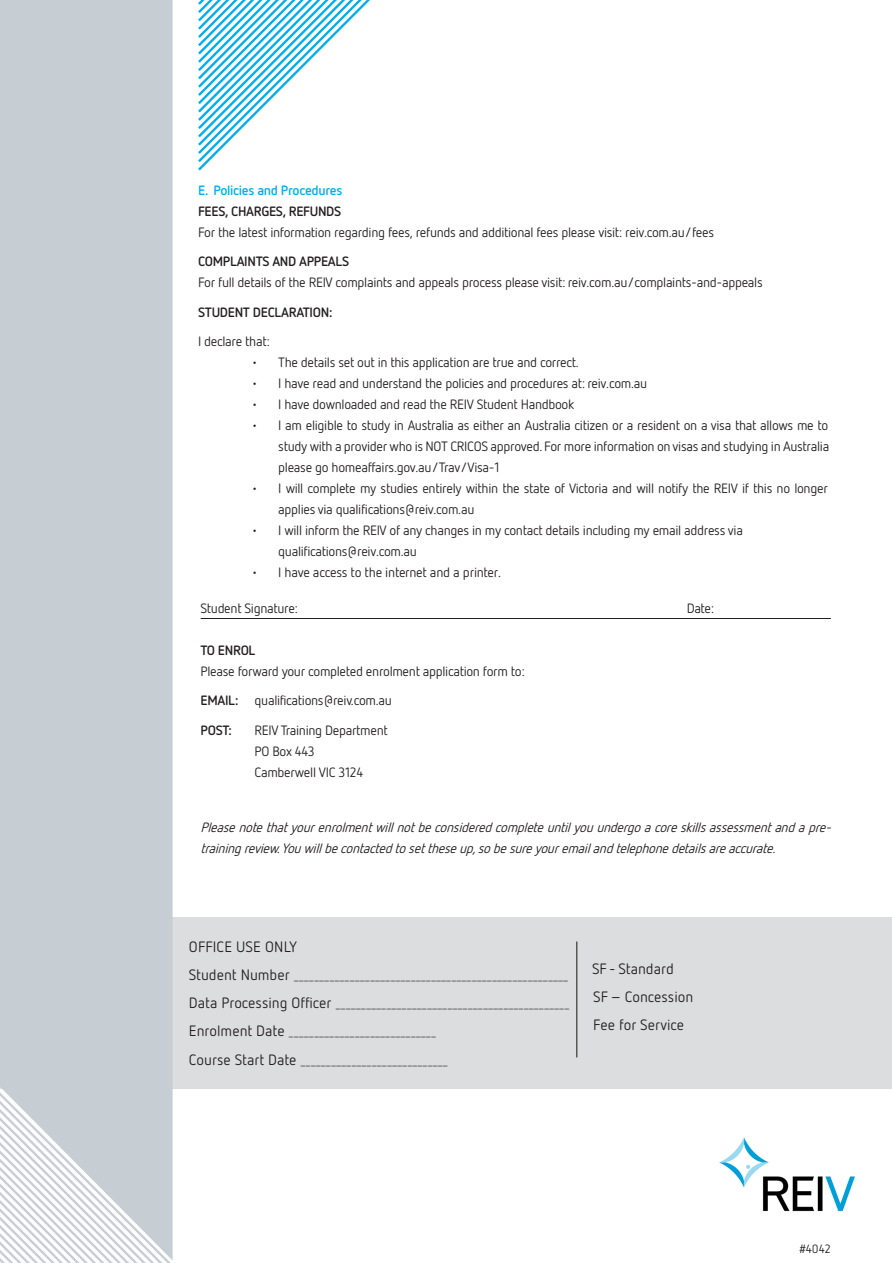
<style>
.page{position:relative;width:893px;height:1263px;background:#fff}
.page>*{position:absolute;margin:0;border:0;box-sizing:border-box;transform-origin:0 0}
.t1{font:15px/28.2px "Netto OT";color:#231f20}
.t2{font:13.5px/21px "Netto OT";letter-spacing:-.025em;color:#231f20}
.t3{font:italic 13.5px/21px "Netto OT";color:#231f20}
.t4{font:700 13.5px/29.5px "Netto OT";letter-spacing:-.025em;color:#231f20}
.t5{font:12px "Netto OT";color:#221e1f}
.t6{font:9px "Netto OT";color:#231f20}
.s1{font-weight:700;color:#00aeef}
.s2{font-weight:700}
.s3{font-weight:400}
.s4{font-size:15px}
</style>
<div class="page">
<hr style="left:201px;top:618px;width:630px;height:1px;background:#231f20">
<div style="left:0;top:916px;width:892px;height:172px;background:#dcdddf"></div>
<hr style="left:576px;top:941px;width:1px;height:116px;background:#231f20">
<svg style="left:0;top:916px;width:330px;height:347px"></svg>
<div style="left:0;top:0;width:173px;height:1260px;background:#c6ced4"></div>
<svg style="left:198px;top:0;width:172px;height:170px"></svg>
<img style="left:719px;top:1137px;width:136px;height:75px">
<p class="t2" style="left:198px;top:179px;width:518px"><span class="s1">E. Policies and Procedures<br></span><span class="s2">FEES, CHARGES, REFUNDS<br></span>For the latest information regarding fees, refunds and additional fees please visit: reiv.com.au/fees</p>
<p class="t2" style="left:198px;top:251px;width:566px"><span class="s2">COMPLAINTS AND APPEALS<br></span>For full details of the REIV complaints and appeals process please visit: reiv.com.au/complaints-and-appeals</p>
<p class="t4" style="left:198px;top:297px;width:136px">STUDENT DECLARATION:<br><span class="s3">I declare that:</span></p>
<p class="t2" style="left:251px;top:351px;width:329px">• The details set out in this application are true and correct.</p>
<p class="t2" style="left:251px;top:372px;width:397px">• I have read and understand the policies and procedures at: reiv.com.au</p>
<p class="t2" style="left:251px;top:393px;width:325px">• I have downloaded and read the REIV Student Handbook</p>
<p class="t2" style="left:278px;top:414px;width:552px;text-align:justify;text-indent:-27px">• I am eligible to study in Australia as either an Australia citizen or a resident on a visa that allows me to study with a provider who is NOT CRICOS approved. For more information on visas and studying in Australia please go homeaffairs.gov.au/Trav/Visa-1</p>
<p class="t2" style="left:278px;top:477px;width:551px;text-indent:-27px">• I will complete my studies entirely within the state of Victoria and will notify the REIV if this no longer applies via qualifications@reiv.com.au</p>
<p class="t2" style="left:278px;top:519px;width:466px;text-indent:-27px">• I will inform the REIV of any changes in my contact details including my email address via qualifications@reiv.com.au</p>
<p class="t2" style="left:251px;top:561px;width:251px">• I have access to the internet and a printer.</p>
<p class="t2" style="left:201px;top:597px;width:99px">Student Signature:</p>
<p class="t2" style="left:687px;top:597px;width:29px">Date:</p>
<p class="t4" style="left:201px;top:635px;width:56px">TO ENROL</p>
<p class="t2" style="left:201px;top:660px;width:326px">Please forward your completed enrolment application form to:</p>
<p class="t2" style="left:201px;top:690px;width:193px"><span class="s2">EMAIL:</span> qualifications@reiv.com.au</p>
<p class="t4" style="left:201px;top:715px;width:33px">POST:</p>
<p class="t2" style="left:255px;top:719px;width:135px">REIV Training Department</p>
<p class="t2" style="left:255px;top:740px;width:62px">PO Box 443</p>
<p class="t2" style="left:255px;top:761px;width:110px">Camberwell VIC 3124</p>
<p class="t3" style="left:201px;top:816px;width:636px">Pleasenotethatyourenrolmentwillnotbeconsideredcompleteuntilyouundergoacoreskillsassessmentandapre&shy;trainingreview.Youwillbecontactedtosettheseup,sobesureyouremailandtelephonedetailsareaccurate.</p>
<p class="t1" style="left:189px;top:932px;width:110px">OFFICE USE ONLY</p>
<p class="t6" style="left:189px;top:971px;width:381px"><span class="s4">Student Number</span> ______________________________________________________</p>
<p class="t6" style="left:189px;top:999px;width:382px"><span class="s4">Data Processing Officer</span> ______________________________________________</p>
<p class="t6" style="left:189px;top:1028px;width:249px"><span class="s4">Enrolment Date</span> _____________________________</p>
<p class="t6" style="left:189px;top:1056px;width:261px"><span class="s4">Course Start Date</span> _____________________________</p>
<p class="t1" style="left:592px;top:954px;width:103px">SF - Standard<br>SF – Concession<br>Fee for Service</p>
<p class="t5" style="left:799px;top:1241px;width:33px">#4042</p>
</div>
